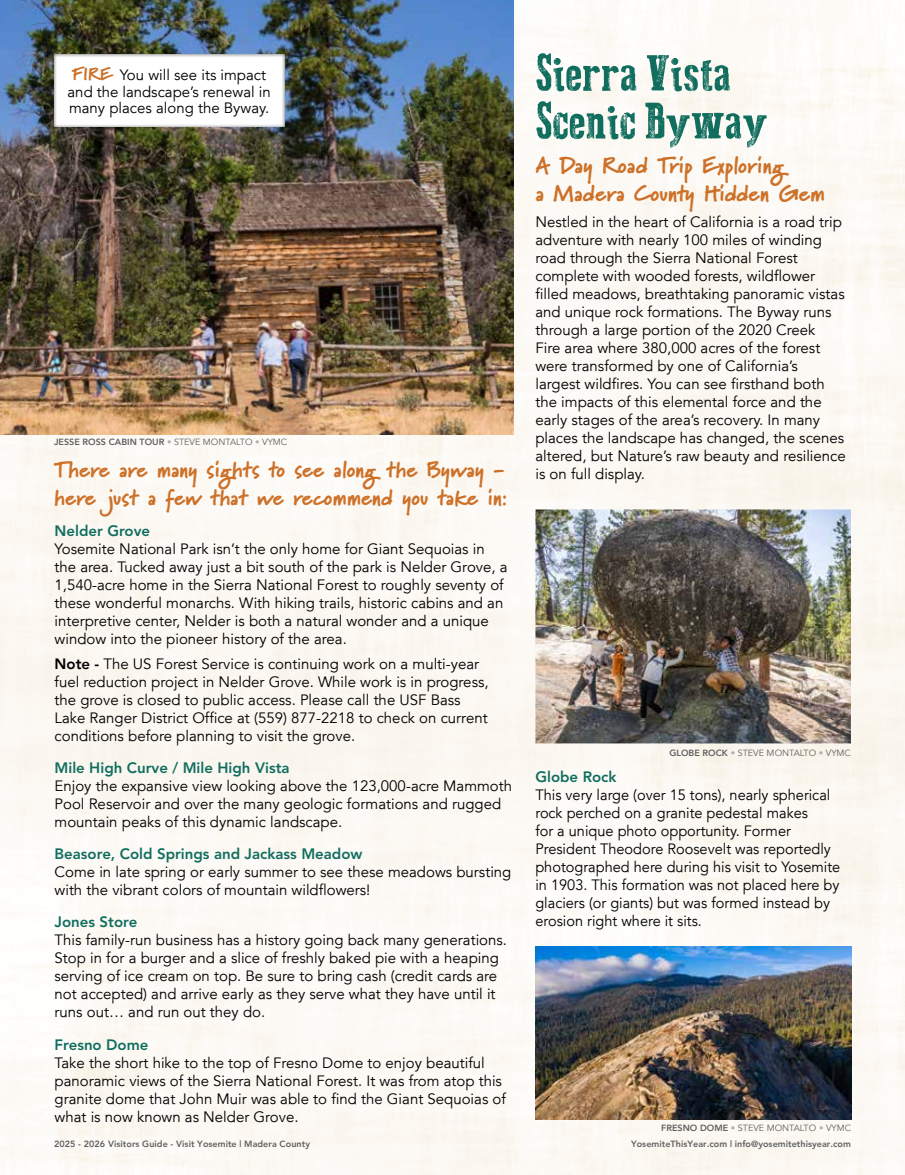
<style>
.page{position:relative;width:905px;height:1175px;background:#fff}
.page>*{position:absolute;margin:0;border:0;box-sizing:border-box;transform-origin:0 0}
.t1{font:51px/48px "Dust West";color:#116e5f}
.t2{font:900 23.25px/28.5px "Marydale";color:#cd7129}
.t3{font:900 22.5px/28.5px "Marydale";color:#cd7129}
.t4{font:15px/18px "Avenir";color:#000}
.t5{font:800 15px "Avenir LT Std";color:#116e5f}
.t6{font:800 9px "Avenir";letter-spacing:.005em;color:#5f6060}
.t7{font:9px "Avenir";color:#5f6060}
.s1{font-family:"Marydale";font-weight:900;font-size:18px;color:#cd7129}
.s2{font-weight:400;color:#b0b1b1}
.s3{font-weight:400}
.s4{font-weight:800}
.s5{color:#b0b1b1}
</style>
<div class="page">
<div style="left:0;top:0;width:904px;height:1174px;background:#fcf9f4"></div>
<img style="left:0;top:0;width:514px;height:434px">
<img style="left:535px;top:509px;width:315px;height:234px">
<img style="left:535px;top:946px;width:316px;height:173px">
<div style="left:35px;top:25px;width:267px;height:104px;background:#000;opacity:.75"></div>
<p class="t4" style="left:67px;top:67px;width:205px;line-height:16.5px;text-align:center"><span class="s1">FIRE</span> You will see its impact and the landscape’s renewal in many places along the Byway.</p>
<p class="t6" style="left:54px;top:437px;width:235px">JESSE ROSS CABIN TOUR <span class="s2">•</span> <span class="s3">STEVE MONTALTO</span> <span class="s2">•</span> <span class="s3">VYMC</span></p>
<h3 class="t3" style="left:54px;top:454px;width:455px">There are many sights to see along the Byway - here just a few that we recommend you take in:</h3>
<p class="t5" style="left:55px;top:521px;width:97px">Nelder Grove</p>
<p class="t4" style="left:55px;top:540px;width:454px">Yosemite National Park isn’t the only home for Giant Sequoias in the area. Tucked away just a bit south of the park is Nelder Grove, a 1,540-acre home in the Sierra National Forest to roughly seventy of these wonderful monarchs. With hiking trails, historic cabins and an interpretive center, Nelder is both a natural wonder and a unique window into the pioneer history of the area.</p>
<p class="t4" style="left:55px;top:655px;width:435px"><span class="s4">Note -</span> The US Forest Service is continuing work on a multi-year fuel reduction project in Nelder Grove. While work is in progress, the grove is closed to public access. Please call the USF Bass Lake Ranger District Office at (559) 877-2218 to check on current conditions before planning to visit the grove.</p>
<p class="t5" style="left:55px;top:758px;width:236px">Mile High Curve / Mile High Vista</p>
<p class="t4" style="left:55px;top:777px;width:459px">Enjoy the expansive view looking above the 123,000-acre Mammoth<br>Pool Reservoir and over the many geologic formations and rugged mountain peaks of this dynamic landscape.</p>
<p class="t5" style="left:55px;top:845px;width:309px">Beasore, Cold Springs and Jackass Meadow</p>
<p class="t4" style="left:55px;top:863px;width:458px">Come in late spring or early summer to see these meadows bursting with the vibrant colors of mountain wildflowers!</p>
<p class="t5" style="left:55px;top:913px;width:84px">Jones Store</p>
<p class="t4" style="left:55px;top:931px;width:454px">This family-run business has a history going back many generations.<br>Stop in for a burger and a slice of freshly baked pie with a heaping serving of ice cream on top. Be sure to bring cash (credit cards are not accepted) and arrive early as they serve what they have until it runs out… and run out they do.</p>
<p class="t5" style="left:55px;top:1035px;width:95px">Fresno Dome</p>
<p class="t4" style="left:55px;top:1054px;width:453px">Take the short hike to the top of Fresno Dome to enjoy beautiful panoramic views of the Sierra National Forest. It was from atop this granite dome that John Muir was able to find the Giant Sequoias of what is now known as Nelder Grove.</p>
<h1 class="t1" style="left:535px;top:50px;width:234px">Sierra Vista<br>Scenic Byway</h1>
<h2 class="t2" style="left:535px;top:150px;width:291px">A Day Road Trip Exploring<br>a Madera County Hidden Gem</h2>
<p class="t4" style="left:535px;top:213px;width:312px">Nestled in the heart of California is a road trip adventure with nearly 100 miles of winding road through the Sierra National Forest complete with wooded forests, wildflower filled meadows, breathtaking panoramic vistas and unique rock formations. The Byway runs through a large portion of the 2020 Creek<br>Fire area where 380,000 acres of the forest were transformed by one of California’s largest wildfires. You can see firsthand both the impacts of this elemental force and the early stages of the area’s recovery. In many places the landscape has changed, the scenes altered, but Nature’s raw beauty and resilience is on full display.</p>
<p class="t7" style="left:669px;top:747px;width:183px"><span class="s4">GLOBE ROCK</span> <span class="s5">•</span> STEVE MONTALTO <span class="s5">•</span> VYMC</p>
<p class="t5" style="left:535px;top:767px;width:83px">Globe Rock</p>
<p class="t4" style="left:535px;top:786px;width:306px">This very large (over 15 tons), nearly spherical rock perched on a granite pedestal makes<br>for a unique photo opportunity. Former President Theodore Roosevelt was reportedly photographed here during his visit to Yosemite in 1903. This formation was not placed here by glaciers (or giants) but was formed instead by erosion right where it sits.</p>
<p class="t7" style="left:661px;top:1122px;width:191px"><span class="s4">FRESNO DOME</span> <span class="s5">•</span> STEVE MONTALTO <span class="s5">•</span> VYMC</p>
<p class="t6" style="left:54px;top:1138px;width:257px">2025 - 2026 Visitors Guide - Visit Yosemite | Madera County</p>
<p class="t6" style="left:631px;top:1138px;width:221px">YosemiteThisYear.com | info@yosemitethisyear.com</p>
</div>
